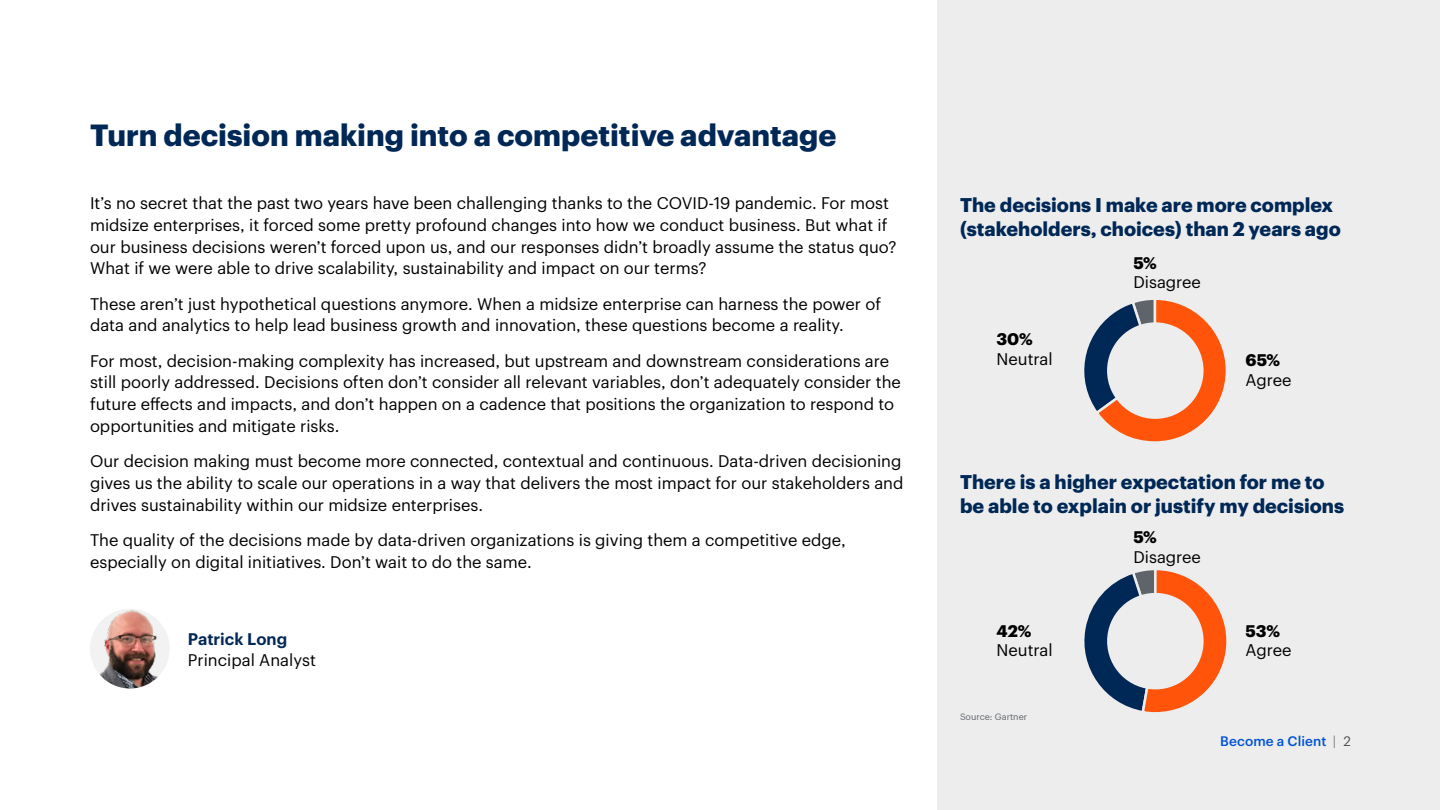
<style>
.page{position:relative;width:1440px;height:810px;background:#fff}
.page>*{position:absolute;margin:0;border:0;box-sizing:border-box;transform-origin:0 0}
.t1{font:700 30px "Graphik";color:#002856}
.t2{font:700 19.5px/24px "Graphik";color:#002856}
.t3{font:16.5px/21.8px "Graphik";color:#000}
.t4{font:700 16.5px "Graphik";letter-spacing:-.005em;color:#000}
.t5{font:600 16.5px "Graphik";color:#002856}
.t6{font:500 13.5px "Graphik";letter-spacing:.01em;color:#0052d6}
.t7{font:9px "Graphik";color:#5f636a}
.s1{font-weight:400;color:#808080}
.s2{font-weight:400;color:#4d4d4d}
</style>
<div class="page">
<div style="left:937px;top:0;width:503px;height:810px;background:#ededed"></div>
<img style="left:90px;top:609px;width:80px;height:79px;border-radius:40px">
<svg style="left:1084px;top:300px;width:142px;height:142px"></svg>
<div style="left:1107px;top:322px;width:96px;height:97px;background:#ededed;border-radius:50%"></div>
<svg style="left:1084px;top:570px;width:143px;height:143px"></svg>
<div style="left:1107px;top:593px;width:96px;height:96px;background:#ededed;border-radius:50%"></div>
<h1 class="t1" style="left:90px;top:112px;width:748px">Turn decision making into a competitive advantage</h1>
<p class="t3" style="left:90px;top:191px;width:808px">It’s no secret that the past two years have been challenging thanks to the COVID-19 pandemic. For most midsize enterprises, it forced some pretty profound changes into how we conduct business. But what if our business decisions weren’t forced upon us, and our responses didn’t broadly assume the status quo?<br>What if we were able to drive scalability, sustainability and impact on our terms?</p>
<p class="t3" style="left:90px;top:291px;width:792px">These aren’t just hypothetical questions anymore. When a midsize enterprise can harness the power of data and analytics to help lead business growth and innovation, these questions become a reality.</p>
<p class="t3" style="left:90px;top:348px;width:812px">For most, decision-making complexity has increased, but upstream and downstream considerations are still poorly addressed. Decisions often don’t consider all relevant variables, don’t adequately consider the future effects and impacts, and don’t happen on a cadence that positions the organization to respond to opportunities and mitigate risks.</p>
<p class="t3" style="left:90px;top:449px;width:815px;text-align:justify">Our decision making must become more connected, contextual and continuous. Data-driven decisioning gives us the ability to scale our operations in a way that delivers the most impact for our stakeholders and drives sustainability within our midsize enterprises.</p>
<p class="t3" style="left:90px;top:528px;width:757px">The quality of the decisions made by data-driven organizations is giving them a competitive edge, especially on digital initiatives. Don’t wait to do the same.</p>
<p class="t5" style="left:188px;top:626px;width:101px">Patrick Long</p>
<p class="t3" style="left:188px;top:648px;width:129px">Principal Analyst</p>
<p class="t2" style="left:960px;top:191px;width:382px">The decisions I make are more complex (stakeholders, choices) than 2 years ago</p>
<p class="t4" style="left:996px;top:326px;width:38px">30%</p>
<p class="t3" style="left:996px;top:346px;width:58px">Neutral</p>
<p class="t4" style="left:1133px;top:250px;width:25px">5%</p>
<p class="t3" style="left:1133px;top:270px;width:69px">Disagree</p>
<p class="t4" style="left:1245px;top:348px;width:36px">65%</p>
<p class="t3" style="left:1245px;top:368px;width:48px">Agree</p>
<p class="t2" style="left:960px;top:468px;width:385px">There is a higher expectation for me to be able to explain or justify my decisions</p>
<p class="t4" style="left:996px;top:618px;width:36px">42%</p>
<p class="t3" style="left:996px;top:638px;width:58px">Neutral</p>
<p class="t7" style="left:960px;top:710px;width:69px">Source: Gartner</p>
<p class="t4" style="left:1133px;top:524px;width:25px">5%</p>
<p class="t3" style="left:1133px;top:545px;width:69px">Disagree</p>
<p class="t4" style="left:1245px;top:618px;width:36px">53%</p>
<p class="t3" style="left:1245px;top:638px;width:48px">Agree</p>
<p class="t6" style="left:1220px;top:731px;width:132px">Become a Client <span class="s1">|</span> <span class="s2">2</span></p>
</div>
